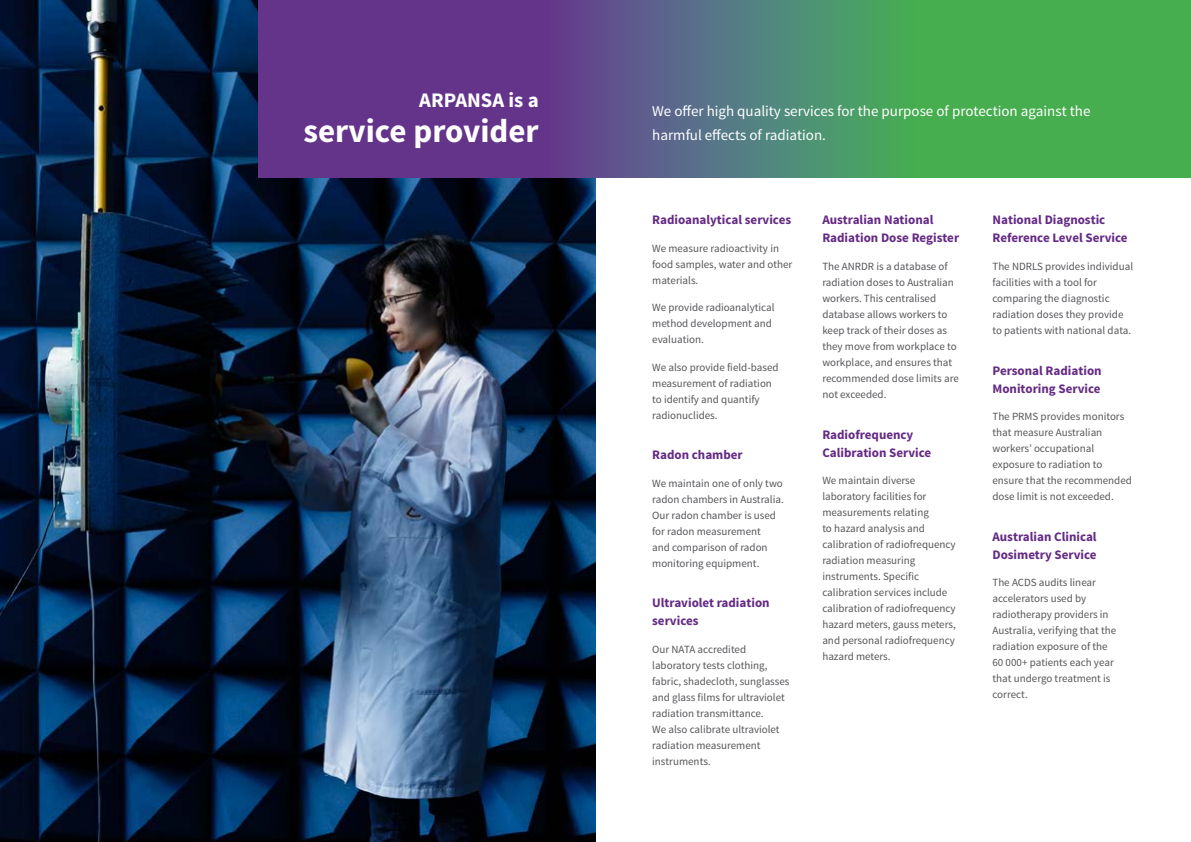
<style>
.page{position:relative;width:1191px;height:842px;background:#fff}
.page>*{position:absolute;margin:0;border:0;box-sizing:border-box;transform-origin:0 0}
.t1{font:700 33px "Source Sans Pro";color:#fff}
.t2{font:700 20.7px "Source Sans Pro";color:#fff}
.t3{font:15px/24px "Source Sans Pro";color:#fff}
.t4{font:700 13px/18px "Source Sans Pro";color:#642a85}
.t5{font:11px/16px "Source Sans Pro";color:#55565a}
</style>
<div class="page">
<img style="left:0;top:0;width:595px;height:842px">
<svg style="left:259px;top:0;width:932px;height:177px;background:#557273"></svg>
<h2 class="t2" style="left:419px;top:87px;width:121px">ARPANSA is a</h2>
<h1 class="t1" style="left:303px;top:110px;width:237px">service provider</h1>
<h3 class="t3" style="left:652px;top:99px;width:440px">We offer high quality services for the purpose of protection against the harmful effects of radiation.</h3>
<p class="t4" style="left:652px;top:212px;width:140px">Radioanalytical services</p>
<p class="t5" style="left:652px;top:240px;width:142px">We measure radioactivity in food samples, water and other materials.</p>
<p class="t5" style="left:652px;top:300px;width:124px">We provide radioanalytical method development and evaluation.</p>
<p class="t5" style="left:652px;top:359px;width:128px">We also provide field-based measurement of radiation to identify and quantify radionuclides.</p>
<p class="t4" style="left:652px;top:446px;width:92px">Radon chamber</p>
<p class="t5" style="left:652px;top:475px;width:133px">We maintain one of only two radon chambers in Australia.<br>Our radon chamber is used for radon measurement<br>and comparison of radon monitoring equipment.</p>
<p class="t4" style="left:652px;top:594px;width:119px">Ultraviolet radiation services</p>
<p class="t5" style="left:652px;top:641px;width:139px">Our NATA accredited laboratory tests clothing, fabric, shadecloth, sunglasses and glass films for ultraviolet radiation transmittance.<br>We also calibrate ultraviolet radiation measurement instruments.</p>
<p class="t4" style="left:822px;top:212px;width:138px">Australian National<br>Radiation Dose Register</p>
<p class="t5" style="left:822px;top:258px;width:138px">The ANRDR is a database of radiation doses to Australian workers. This centralised database allows workers to keep track of their doses as they move from workplace to workplace, and ensures that recommended dose limits are not exceeded.</p>
<p class="t4" style="left:822px;top:426px;width:110px">Radiofrequency<br>Calibration Service</p>
<p class="t5" style="left:822px;top:472px;width:135px">We maintain diverse laboratory facilities for measurements relating<br>to hazard analysis and calibration of radiofrequency radiation measuring instruments. Specific calibration services include calibration of radiofrequency hazard meters, gauss meters, and personal radiofrequency hazard meters.</p>
<p class="t4" style="left:992px;top:212px;width:136px">National Diagnostic<br>Reference Level Service</p>
<p class="t5" style="left:992px;top:258px;width:142px">The NDRLS provides individual facilities with a tool for comparing the diagnostic radiation doses they provide to patients with national data.</p>
<p class="t4" style="left:992px;top:362px;width:111px">Personal Radiation<br>Monitoring Service</p>
<p class="t5" style="left:992px;top:408px;width:141px">The PRMS provides monitors that measure Australian workers’ occupational exposure to radiation to ensure that the recommended dose limit is not exceeded.</p>
<p class="t4" style="left:992px;top:528px;width:106px">Australian Clinical<br>Dosimetry Service</p>
<p class="t5" style="left:992px;top:574px;width:125px">The ACDS audits linear accelerators used by radiotherapy providers in<br>Australia, verifying that the radiation exposure of the<br>60 000+ patients each year that undergo treatment is correct.</p>
</div>
